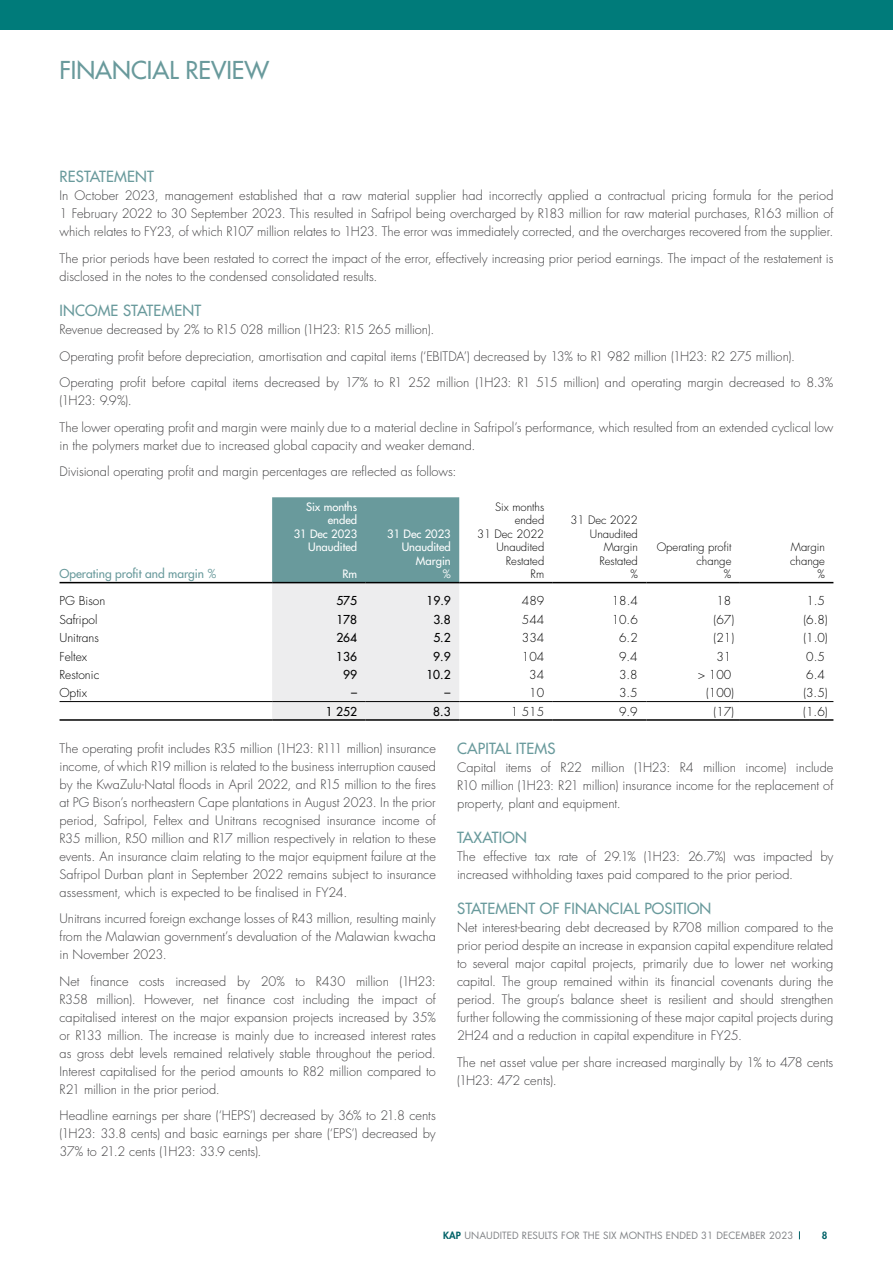
<style>
.page{position:relative;width:893px;height:1263px;background:#fff}
.page>*{position:absolute;margin:0;border:0;box-sizing:border-box;transform-origin:0 0}
.t1{font:500 24px "Futura Std";color:#699a9c}
.t2{font:500 15px "Futura Std";letter-spacing:.01em;color:#699a9c}
.t3{font:300 12.75px/18px "Futura Std";color:#414042;text-align:justify}
.t4{font:300 12px "Futura Std";color:#000}
.t5{font:500 12px "Futura Std";color:#000}
.t6{font:500 12px "Futura Std";color:#699a9c}
.t7{font:300 11.25px/13.5px "Futura Std";color:#000;text-align:right}
.t8{font:500 11.25px/13.5px "Futura Std";color:#fff;text-align:right}
.t9{font:9.75px "Futura Std";letter-spacing:.01em;color:#808285}
.t10{font:800 9.75px "Futura Std";color:#006268}
.s1{font-weight:800;color:#006268}
</style>
<div class="page">
<div style="left:0;top:0;width:893px;height:30px;background:#007b7a"></div>
<svg style="left:272px;top:497px;width:187px;height:222px;background:#b9cccd"></svg>
<hr style="left:60px;top:582px;width:212px;height:1px;background:#000">
<hr style="left:272px;top:582px;width:94px;height:1px;background:#000">
<hr style="left:366px;top:582px;width:93px;height:1px;background:#000">
<hr style="left:459px;top:582px;width:94px;height:1px;background:#000">
<hr style="left:553px;top:582px;width:93px;height:1px;background:#000">
<hr style="left:646px;top:582px;width:94px;height:1px;background:#000">
<hr style="left:740px;top:582px;width:93px;height:1px;background:#000">
<hr style="left:60px;top:701px;width:212px;height:1px;background:#000">
<hr style="left:272px;top:701px;width:94px;height:1px;background:#000">
<hr style="left:366px;top:701px;width:93px;height:1px;background:#000">
<hr style="left:459px;top:701px;width:94px;height:1px;background:#000">
<hr style="left:553px;top:701px;width:93px;height:1px;background:#000">
<hr style="left:646px;top:701px;width:94px;height:1px;background:#000">
<hr style="left:740px;top:701px;width:93px;height:1px;background:#000">
<hr style="left:60px;top:719px;width:212px;height:2px;background:#000">
<hr style="left:272px;top:719px;width:94px;height:2px;background:#000">
<hr style="left:366px;top:719px;width:93px;height:2px;background:#000">
<hr style="left:459px;top:719px;width:94px;height:2px;background:#000">
<hr style="left:553px;top:719px;width:93px;height:2px;background:#000">
<hr style="left:646px;top:719px;width:94px;height:2px;background:#000">
<hr style="left:740px;top:719px;width:93px;height:2px;background:#000">
<h1 class="t1" style="left:60px;top:55px;width:211px">FINANCIAL REVIEW</h1>
<p class="t2" style="left:60px;top:168px;width:96px">RESTATEMENT</p>
<p class="t3" style="left:60px;top:187px;width:775px">In October 2023, management established that a raw material supplier had incorrectly applied a contractual pricing formula for the period 1 February 2022 to 30 September 2023. This resulted in Safripol being overcharged by R183 million for raw material purchases, R163 million of which relates to FY23, of which R107 million relates to 1H23. The error was immediately corrected, and the overcharges recovered from the supplier.</p>
<p class="t3" style="left:60px;top:250px;width:775px">The prior periods have been restated to correct the impact of the error, effectively increasing prior period earnings. The impact of the restatement is disclosed in the notes to the condensed consolidated results.</p>
<p class="t2" style="left:60px;top:301px;width:143px">INCOME STATEMENT</p>
<p class="t3" style="left:60px;top:316px;width:775px;line-height:26.5px;text-align:left">Revenue decreased by 2% to R15 028 million (1H23: R15 265 million).<br>Operating profit before depreciation, amortisation and capital items (‘EBITDA’) decreased by 13% to R1 982 million (1H23: R2 275 million).<br>Operating profit before capital items decreased by 17% to R1 252 million (1H23: R1 515 million) and operating margin decreased to 8.3%</p>
<p class="t3" style="left:60px;top:387px;width:775px;line-height:26.5px">(1H23: 9.9%).<br>The lower operating profit and margin were mainly due to a material decline in Safripol’s performance, which resulted from an extended cyclical low</p>
<p class="t3" style="left:60px;top:432px;width:417px;line-height:26.5px">in the polymers market due to increased global capacity and weaker demand.<br>Divisional operating profit and margin percentages are reflected as follows:</p>
<p class="t6" style="left:60px;top:566px;width:158px">Operating profit and margin %</p>
<p class="t8" style="left:294px;top:500px;width:65px">Six months ended<br>31 Dec 2023<br>Unaudited</p>
<p class="t7" style="left:477px;top:500px;width:69px">Six months ended<br>31 Dec 2022<br>Unaudited<br>Restated</p>
<p class="t7" style="left:571px;top:514px;width:69px">31 Dec 2022<br>Unaudited<br>Margin<br>Restated</p>
<p class="t8" style="left:387px;top:527px;width:65px">31 Dec 2023<br>Unaudited<br>Margin</p>
<p class="t7" style="left:657px;top:541px;width:76px">Operating profit change</p>
<p class="t7" style="left:790px;top:541px;width:36px;text-align:left">Margin change</p>
<p class="t8" style="left:342px;top:567px;width:16px">Rm</p>
<p class="t8" style="left:443px;top:567px;width:9px">%</p>
<p class="t7" style="left:531px;top:568px;width:15px">Rm</p>
<p class="t7" style="left:630px;top:568px;width:9px">%</p>
<p class="t7" style="left:724px;top:568px;width:9px">%</p>
<p class="t7" style="left:817px;top:568px;width:9px">%</p>
<p class="t4" style="left:60px;top:594px;width:47px">PG Bison</p>
<p class="t5" style="left:336px;top:593px;width:22px">575</p>
<p class="t5" style="left:426px;top:593px;width:26px">19.9</p>
<p class="t4" style="left:522px;top:594px;width:24px">489</p>
<p class="t4" style="left:612px;top:594px;width:28px">18.4</p>
<p class="t4" style="left:716px;top:594px;width:16px">18</p>
<p class="t4" style="left:806px;top:594px;width:20px">1.5</p>
<p class="t4" style="left:60px;top:612px;width:39px">Safripol</p>
<p class="t5" style="left:336px;top:612px;width:22px">178</p>
<p class="t5" style="left:433px;top:612px;width:19px">3.8</p>
<p class="t4" style="left:522px;top:612px;width:24px">544</p>
<p class="t4" style="left:612px;top:612px;width:28px">10.6</p>
<p class="t4" style="left:714px;top:612px;width:22px">(67)</p>
<p class="t4" style="left:803px;top:612px;width:26px">(6.8)</p>
<p class="t4" style="left:59px;top:630px;width:41px">Unitrans</p>
<p class="t5" style="left:336px;top:630px;width:22px">264</p>
<p class="t5" style="left:433px;top:630px;width:19px">5.2</p>
<p class="t4" style="left:522px;top:630px;width:24px">334</p>
<p class="t4" style="left:619px;top:630px;width:20px">6.2</p>
<p class="t4" style="left:714px;top:630px;width:22px">(21)</p>
<p class="t4" style="left:803px;top:630px;width:26px">(1.0)</p>
<p class="t4" style="left:59px;top:649px;width:29px">Feltex</p>
<p class="t5" style="left:336px;top:648px;width:22px">136</p>
<p class="t5" style="left:433px;top:648px;width:19px">9.9</p>
<p class="t4" style="left:522px;top:649px;width:24px">104</p>
<p class="t4" style="left:619px;top:649px;width:20px">9.4</p>
<p class="t4" style="left:716px;top:649px;width:16px">31</p>
<p class="t4" style="left:806px;top:649px;width:20px">0.5</p>
<p class="t4" style="left:59px;top:667px;width:41px">Restonic</p>
<p class="t5" style="left:343px;top:667px;width:15px">99</p>
<p class="t5" style="left:426px;top:667px;width:26px">10.2</p>
<p class="t4" style="left:529px;top:667px;width:16px">34</p>
<p class="t4" style="left:619px;top:667px;width:20px">3.8</p>
<p class="t4" style="left:698px;top:667px;width:35px">&gt; 100</p>
<p class="t4" style="left:806px;top:667px;width:20px">6.4</p>
<p class="t4" style="left:59px;top:686px;width:29px">Optix</p>
<p class="t5" style="left:351px;top:685px;width:7px">–</p>
<p class="t5" style="left:445px;top:685px;width:7px">–</p>
<p class="t4" style="left:529px;top:686px;width:16px">10</p>
<p class="t4" style="left:619px;top:686px;width:20px">3.5</p>
<p class="t4" style="left:706px;top:686px;width:30px">(100)</p>
<p class="t4" style="left:803px;top:686px;width:26px">(3.5)</p>
<p class="t5" style="left:326px;top:704px;width:33px">1 252</p>
<p class="t5" style="left:433px;top:704px;width:19px">8.3</p>
<p class="t4" style="left:511px;top:704px;width:35px">1 515</p>
<p class="t4" style="left:619px;top:704px;width:20px">9.9</p>
<p class="t4" style="left:713px;top:704px;width:22px">(17)</p>
<p class="t4" style="left:803px;top:704px;width:26px">(1.6)</p>
<p class="t3" style="left:60px;top:739px;width:378px">The operating profit includes R35 million (1H23: R111 million) insurance income, of which R19 million is related to the business interruption caused by the KwaZulu-Natal floods in April 2022, and R15 million to the fires at PG Bison’s northeastern Cape plantations in August 2023. In the prior period, Safripol, Feltex and Unitrans recognised insurance income of R35 million, R50 million and R17 million respectively in relation to these events. An insurance claim relating to the major equipment failure at the Safripol Durban plant in September 2022 remains subject to insurance assessment, which is expected to be finalised in FY24.</p>
<p class="t3" style="left:60px;top:910px;width:378px">Unitrans incurred foreign exchange losses of R43 million, resulting mainly from the Malawian government’s devaluation of the Malawian kwacha in November 2023.</p>
<p class="t3" style="left:60px;top:972px;width:378px">Net finance costs increased by 20% to R430 million (1H23:<br>R358 million). However, net finance cost including the impact of capitalised interest on the major expansion projects increased by 35% or R133 million. The increase is mainly due to increased interest rates as gross debt levels remained relatively stable throughout the period.<br>Interest capitalised for the period amounts to R82 million compared to R21 million in the prior period.</p>
<p class="t3" style="left:60px;top:1107px;width:378px">Headline earnings per share (‘HEPS’) decreased by 36% to 21.8 cents (1H23: 33.8 cents) and basic earnings per share (‘EPS’) decreased by 37% to 21.2 cents (1H23: 33.9 cents).</p>
<p class="t2" style="left:457px;top:739px;width:100px">CAPITAL ITEMS</p>
<p class="t3" style="left:457px;top:759px;width:378px">Capital items of R22 million (1H23: R4 million income) include R10 million (1H23: R21 million) insurance income for the replacement of property, plant and equipment.</p>
<p class="t2" style="left:457px;top:828px;width:71px">TAXATION</p>
<p class="t3" style="left:457px;top:848px;width:378px">The effective tax rate of 29.1% (1H23: 26.7%) was impacted by increased withholding taxes paid compared to the prior period.</p>
<p class="t2" style="left:457px;top:899px;width:256px">STATEMENT OF FINANCIAL POSITION</p>
<p class="t3" style="left:457px;top:919px;width:378px">Net interest-bearing debt decreased by R708 million compared to the prior period despite an increase in expansion capital expenditure related to several major capital projects, primarily due to lower net working capital. The group remained within its financial covenants during the period. The group’s balance sheet is resilient and should strengthen further following the commissioning of these major capital projects during 2H24 and a reduction in capital expenditure in FY25.</p>
<p class="t3" style="left:457px;top:1054px;width:378px">The net asset value per share increased marginally by 1% to 478 cents (1H23: 472 cents).</p>
<p class="t9" style="left:443px;top:1229px;width:352px"><span class="s1">KAP</span> UNAUDITED RESULTS FOR THE SIX MONTHS ENDED 31 DECEMBER 2023</p>
<p class="t10" style="left:822px;top:1229px;width:7px">8</p>
</div>
